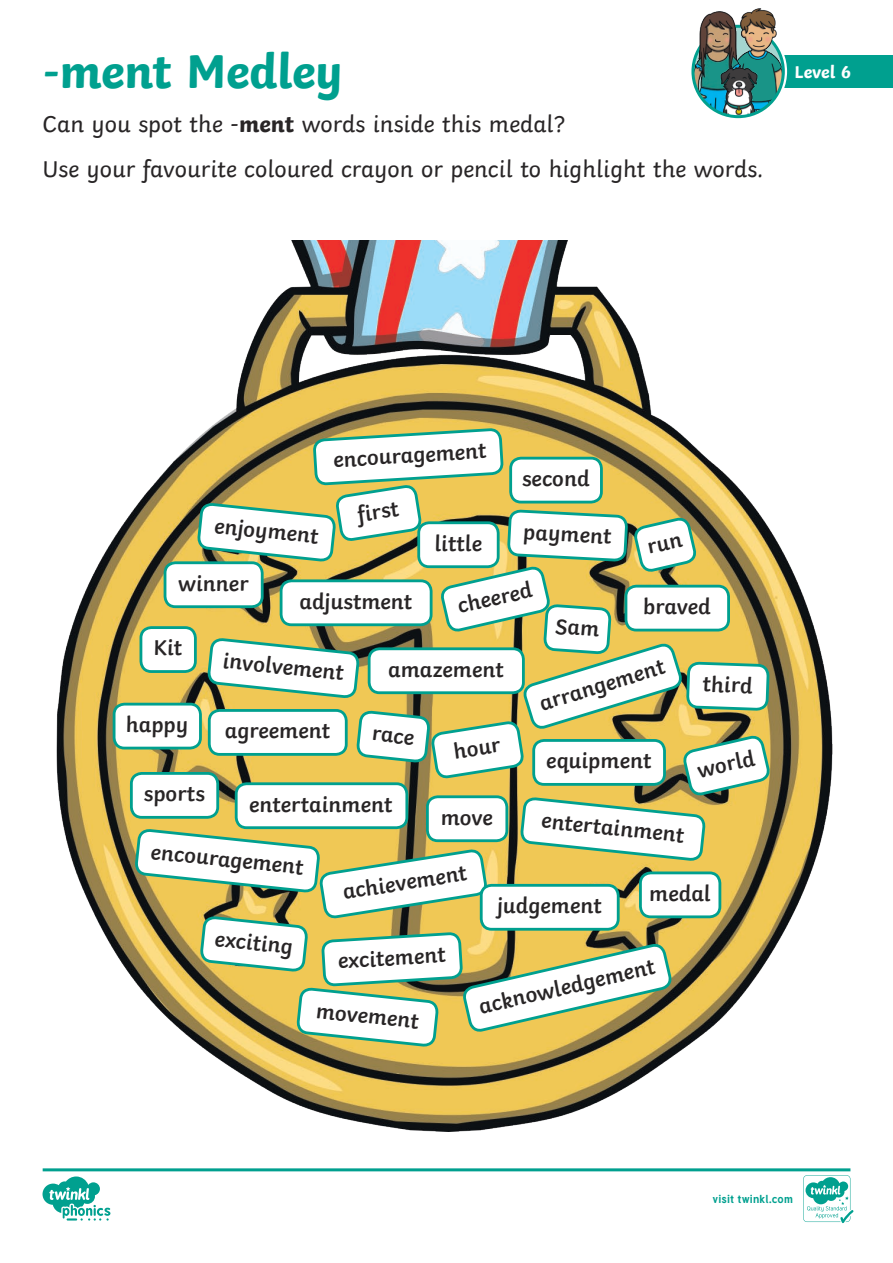
<style>
.page{position:relative;width:893px;height:1263px;background:#fff}
.page>*{position:absolute;margin:0;border:0;box-sizing:border-box;transform-origin:0 0}
.Heading_1{font:700 49.5px "Twinkl";letter-spacing:-.01em;color:#00a08f}
.KS1_Body_Copy{font:24px "Twinkl";color:#282526}
.KS1_Body_Copy-2{font:600 22.5px "Twinkl";color:#282526}
.KS1_Body_Copy-3{font:700 18px "Twinkl";color:#fff}
.t1{font:700 11.4px "Tuffy";letter-spacing:.015em;color:#00a08f}
.s1{font-weight:700}
</style>
<div class="page">
<img style="left:56px;top:241px;width:777px;height:891px">
<div style="left:130px;top:772px;width:89px;height:47px;border:3px solid #00a08f;border-radius:10px"></div>
<div style="left:114px;top:704px;width:86px;height:44px;background:#fff;border-radius:10px"></div>
<div style="left:113px;top:703px;width:89px;height:46px;border:3px solid #00a08f;border-radius:10px"></div>
<div style="left:769px;top:55px;width:124px;height:33px;background:#00a08f"></div>
<div style="left:689px;top:23px;width:98px;height:97px;border:8px solid #fff;border-radius:50%"></div>
<img style="left:760px;top:46px;width:23px;height:69px">
<img style="left:693px;top:46px;width:12px;height:61px">
<img style="left:705px;top:80px;width:55px;height:37px">
<div style="left:691px;top:25px;width:94px;height:93px;border:3px solid #00a08f;border-radius:50%"></div>
<img style="left:745px;top:9px;width:34px;height:71px">
<img style="left:697px;top:12px;width:48px;height:68px">
<img style="left:705px;top:68px;width:55px;height:12px">
<svg style="left:43px;top:1168px;width:810px;height:55px"></svg>
<svg style="left:133px;top:419px;width:638px;height:656px"></svg>
<p class="Heading_1" style="left:43px;top:31px;width:302px">-ment Medley</p>
<p class="KS1_Body_Copy" style="left:43px;top:106px;width:524px">Can you spot the -<span class="s1">ment</span> words inside this medal?</p>
<p class="KS1_Body_Copy" style="left:43px;top:150px;width:722px">Use your favourite coloured crayon or pencil to highlight the words.</p>
<p class="KS1_Body_Copy-3" style="left:795px;top:57px;width:58px">Level 6</p>
<p class="KS1_Body_Copy-2" style="left:332px;top:441px;width:155px;rotate:-3deg">encouragement</p>
<p class="KS1_Body_Copy-2" style="left:522px;top:461px;width:69px">second</p>
<p class="KS1_Body_Copy-2" style="left:355px;top:497px;width:43px;rotate:-9deg">first</p>
<p class="KS1_Body_Copy-2" style="left:216px;top:507px;width:106px;rotate:6deg">enjoyment</p>
<p class="KS1_Body_Copy-2" style="left:524px;top:514px;width:90px;rotate:3deg">payment</p>
<p class="KS1_Body_Copy-2" style="left:434px;top:525px;width:49px">little</p>
<p class="KS1_Body_Copy-2" style="left:178px;top:565px;width:72px">winner</p>
<p class="KS1_Body_Copy-2" style="left:299px;top:583px;width:114px">adjustment</p>
<p class="KS1_Body_Copy-2" style="left:454px;top:589px;width:77px;rotate:-13deg">cheered</p>
<p class="KS1_Body_Copy-2" style="left:643px;top:589px;width:69px">braved</p>
<p class="KS1_Body_Copy-2" style="left:154px;top:630px;width:30px">Kit</p>
<p class="KS1_Body_Copy-2" style="left:126px;top:706px;width:64px">happy</p>
<p class="KS1_Body_Copy-2" style="left:225px;top:642px;width:123px;rotate:6deg">involvement</p>
<p class="KS1_Body_Copy-2" style="left:535px;top:687px;width:131px;rotate:-17deg">arrangement</p>
<p class="KS1_Body_Copy-2" style="left:388px;top:651px;width:117px">amazement</p>
<p class="KS1_Body_Copy-2" style="left:225px;top:713px;width:107px">agreement</p>
<p class="KS1_Body_Copy-2" style="left:374px;top:715px;width:44px;rotate:6deg">race</p>
<p class="KS1_Body_Copy-2" style="left:451px;top:734px;width:49px;rotate:-9deg">hour</p>
<p class="KS1_Body_Copy-2" style="left:546px;top:743px;width:107px">equipment</p>
<p class="KS1_Body_Copy-2" style="left:703px;top:666px;width:52px;rotate:2deg">third</p>
<p class="KS1_Body_Copy-2" style="left:693px;top:753px;width:60px;rotate:-13deg">world</p>
<p class="KS1_Body_Copy-2" style="left:144px;top:776px;width:63px">sports</p>
<p class="KS1_Body_Copy-2" style="left:249px;top:786px;width:145px">entertainment</p>
<p class="KS1_Body_Copy-2" style="left:153px;top:833px;width:155px;rotate:6deg">encouragement</p>
<p class="KS1_Body_Copy-2" style="left:441px;top:799px;width:54px">move</p>
<p class="KS1_Body_Copy-2" style="left:543px;top:802px;width:145px;rotate:6deg">entertainment</p>
<p class="KS1_Body_Copy-2" style="left:340px;top:874px;width:127px;rotate:-9deg">achievement</p>
<p class="KS1_Body_Copy-2" style="left:649px;top:875px;width:63px">medal</p>
<p class="KS1_Body_Copy-2" style="left:497px;top:888px;width:106px">judgement</p>
<p class="KS1_Body_Copy-2" style="left:217px;top:920px;width:80px;rotate:6deg">exciting</p>
<p class="KS1_Body_Copy-2" style="left:337px;top:943px;width:109px;rotate:-3deg">excitement</p>
<p class="KS1_Body_Copy-2" style="left:318px;top:992px;width:105px;rotate:6deg">movement</p>
<p class="KS1_Body_Copy-2" style="left:475px;top:989px;width:182px;rotate:-13deg">acknowledgement</p>
<p class="t1" style="left:712px;top:1190px;width:82px">visit twinkl.com</p>
</div>
